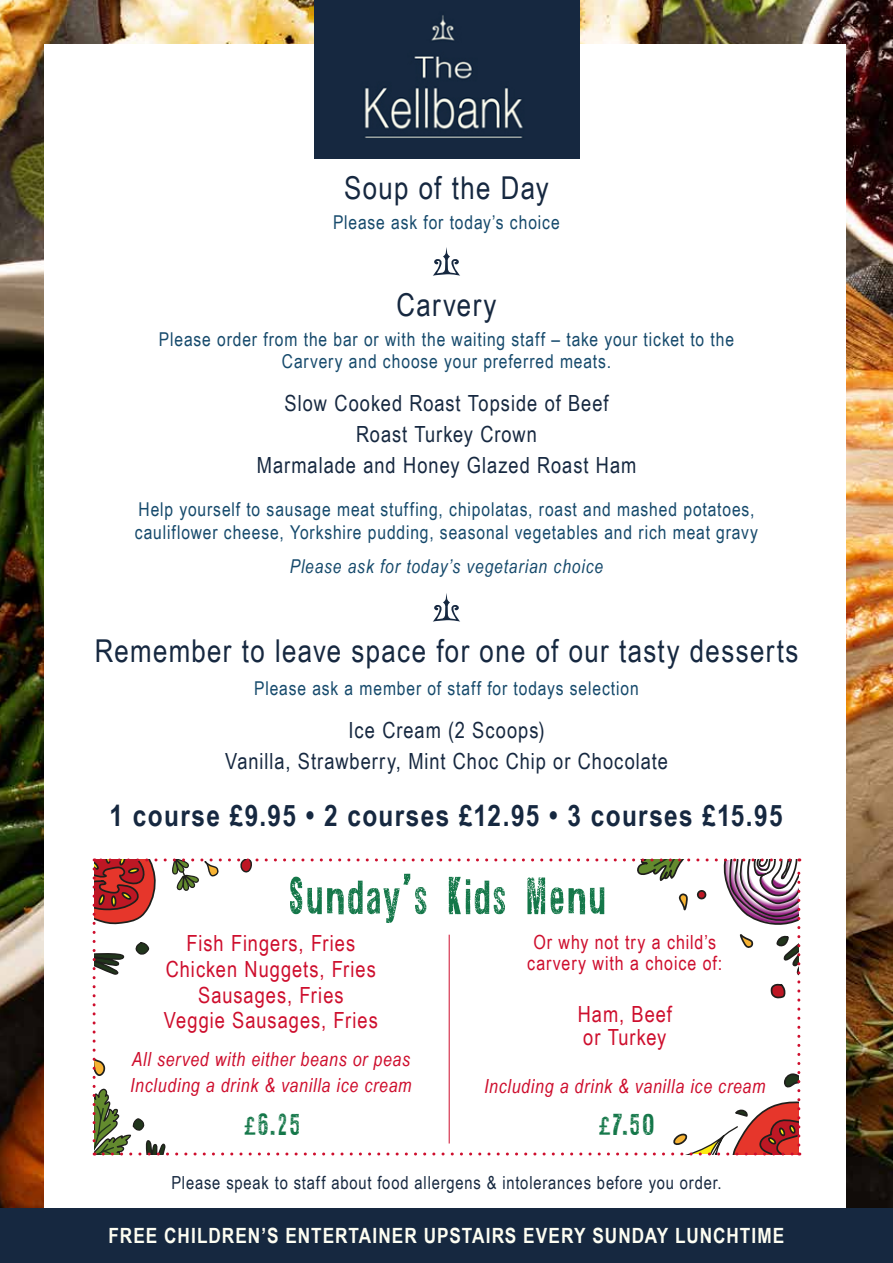
<style>
.page{position:relative;width:893px;height:1263px;background:#fff}
.page>*{position:absolute;margin:0;border:0;box-sizing:border-box;transform-origin:0 0}
.t1{font:52.5px "Texture Road";letter-spacing:.045em;color:#147749}
.t2{font:31.5px "Arial Narrow";letter-spacing:.04em;color:#162840}
.t3{font:30px "Texture Road";color:#147749}
.t4{font:700 29.7px "Arial Narrow";letter-spacing:.045em;color:#162840}
.t5{font:22.2px/31.2px "Arial Narrow";letter-spacing:.045em;color:#162840;text-align:center}
.t6{font:22.2px/25.8px "Arial Narrow";letter-spacing:.045em;color:#ce0e2d;text-align:center}
.t7{font:700 21px "Arial Narrow";letter-spacing:.05em;color:#fefef2}
.t8{font:italic 19.5px/25.8px "Arial Narrow";letter-spacing:.035em;color:#ce0e2d}
.t9{font:19.5px/20.7px "Arial Narrow";letter-spacing:.045em;color:#ce0e2d;text-align:center}
.t10{font:19.05px/22.2px "Arial Narrow";letter-spacing:.045em;color:#164a6c;text-align:center}
.t11{font:italic 19.05px "Arial Narrow";letter-spacing:.045em;color:#164a6c}
.t12{font:18px "Arial Narrow";letter-spacing:.045em;color:#162840}
</style>
<div class="page">
<img style="left:0;top:0;width:893px;height:1209px">
<div style="left:45px;top:44px;width:801px;height:1169px;background:#fff"></div>
<div style="left:0;top:1209px;width:893px;height:54px;background:#162840"></div>
<div style="left:314px;top:0;width:265px;height:158px;background:#162840"></div>
<img style="left:365px;top:15px;width:158px;height:123px">
<svg style="left:433px;top:247px;width:27px;height:29px"></svg>
<svg style="left:433px;top:593px;width:27px;height:29px"></svg>
<svg style="left:93px;top:858px;width:707px;height:297px"></svg>
<h2 class="t2" style="left:344px;top:165px;width:206px">Soup of the Day</h2>
<p class="t10" style="left:333px;top:210px;width:228px">Please ask for today’s choice</p>
<h2 class="t2" style="left:396px;top:282px;width:102px">Carvery</h2>
<p class="t10" style="left:159px;top:327px;width:577px">Please order from the bar or with the waiting staff – take your ticket to the<br>Carvery and choose your preferred meats.</p>
<p class="t5" style="left:257px;top:387px;width:381px">Slow Cooked Roast Topside of Beef<br>Roast Turkey Crown<br>Marmalade and Honey Glazed Roast Ham</p>
<p class="t10" style="left:135px;top:498px;width:625px;text-align:left">Help yourself to sausage meat stuffing, chipolatas, roast and mashed potatoes, cauliflower cheese, Yorkshire pudding, seasonal vegetables and rich meat gravy</p>
<p class="t11" style="left:290px;top:553px;width:315px">Please ask for today’s vegetarian choice</p>
<h2 class="t2" style="left:95px;top:628px;width:705px">Remember to leave space for one of our tasty desserts</h2>
<p class="t10" style="left:254px;top:676px;width:386px">Please ask a member of staff for todays selection</p>
<p class="t5" style="left:225px;top:714px;width:444px">Ice Cream (2 Scoops)<br>Vanilla, Strawberry, Mint Choc Chip or Chocolate</p>
<h3 class="t4" style="left:110px;top:793px;width:674px">1 course £9.95 • 2 courses £12.95 • 3 courses £15.95</h3>
<h1 class="t1" style="left:287px;top:869px;width:320px">Sunday’s Kids Menu</h1>
<p class="t6" style="left:164px;top:929px;width:215px">Fish Fingers, Fries<br>Chicken Nuggets, Fries<br>Sausages, Fries<br>Veggie Sausages, Fries</p>
<p class="t8" style="left:130px;top:1046px;width:283px">All served with either beans or peas<br>Including a drink &amp; vanilla ice cream</p>
<p class="t9" style="left:527px;top:931px;width:196px">Or why not try a child’s carvery with a choice of:</p>
<p class="t6" style="left:578px;top:1001px;width:96px;line-height:23.7px;text-align:left">Ham, Beef or Turkey</p>
<p class="t8" style="left:484px;top:1073px;width:283px">Including a drink &amp; vanilla ice cream</p>
<h3 class="t3" style="left:244px;top:1109px;width:59px">£6.25</h3>
<h3 class="t3" style="left:598px;top:1109px;width:57px">£7.50</h3>
<p class="t12" style="left:171px;top:1169px;width:552px">Please speak to staff about food allergens &amp; intolerances before you order.</p>
<p class="t7" style="left:109px;top:1220px;width:677px">FREE CHILDREN’S ENTERTAINER UPSTAIRS EVERY SUNDAY LUNCHTIME</p>
</div>
